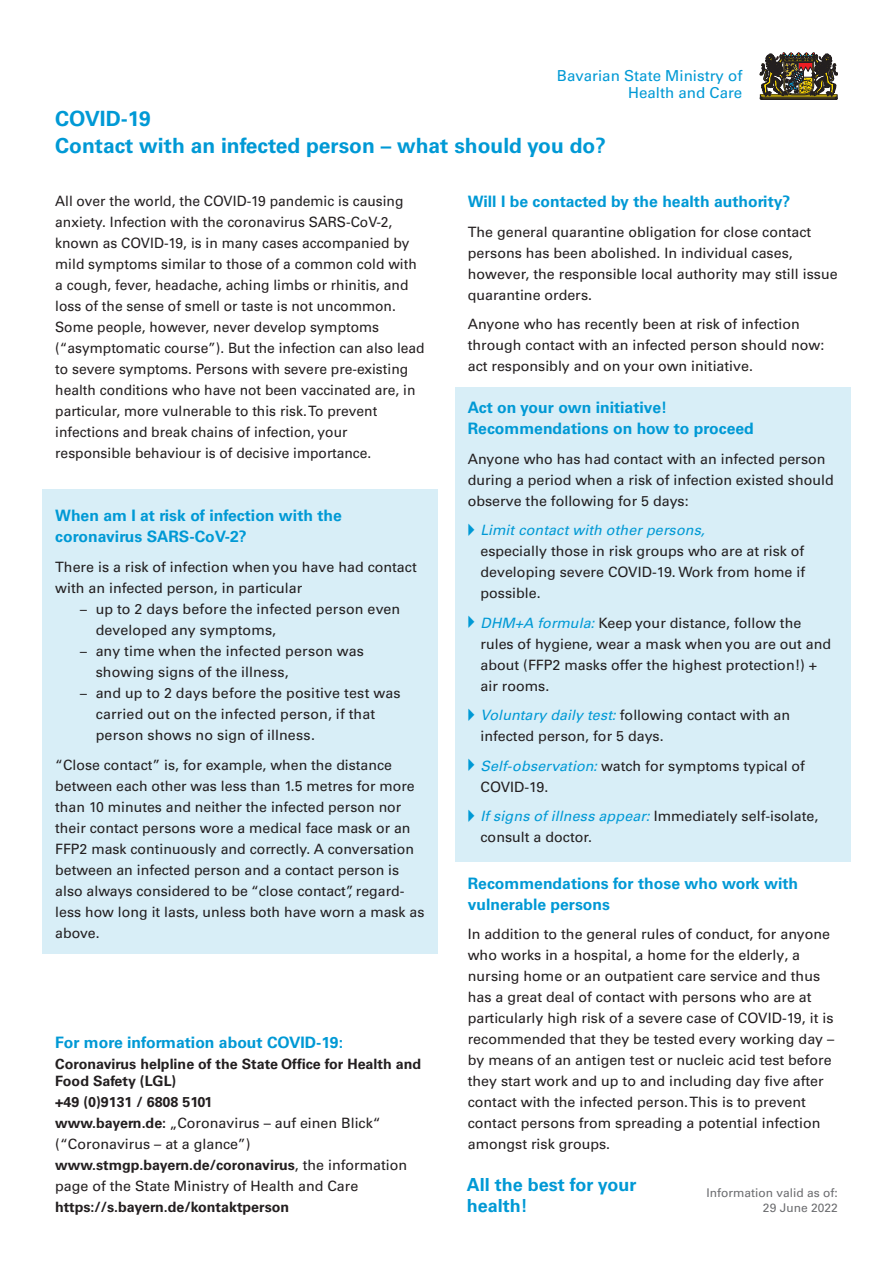
<style>
.page{position:relative;width:893px;height:1263px;background:#fff}
.page>*{position:absolute;margin:0;border:0;box-sizing:border-box;transform-origin:0 0}
.Head1{font:700 21px "Univers LT Pro 65";color:#0099d5}
.Head3{font:700 18px/21px "Univers LT Pro 65";color:#0099d5}
.Head3-2{font:700 15.75px/21px "Univers LT Pro 65";color:#0099d5}
.t1{font:15.15px/16.8px "Univers LT Pro 55 Roman";color:#0099d5;text-align:right}
.Fließtext{font:14.25px/21px "Univers LT Pro 55 Roman";color:#231f20}
.Fließtext_Abstand_da{font:14.25px/21px "Univers LT Pro 55 Roman";color:#231f20}
.Fließtext-2{font:700 14.25px/16.5px "Univers LT Pro 65";color:#231f20}
.Fußzeile{font:12px "Univers LT Pro 55 Roman";color:#6c6d70}
.s1{font-size:13.5px}
.s2{font-family:"Univers LT Pro 65";font-weight:700}
.s3{font-family:"Univers LT Pro 55";font-style:italic;color:#0099d5}
</style>
<div class="page">
<div style="left:455px;top:387px;width:395px;height:474px;background:#d8eef7"></div>
<div style="left:43px;top:489px;width:395px;height:465px;background:#d8eef7"></div>
<svg style="left:760px;top:53px;width:78px;height:47px;background:#655c47"></svg>
<p class="t1" style="left:557px;top:67px;width:187px">Bavarian State Ministry of<br>Health and Care</p>
<h1 class="Head1" style="left:55px;top:106px;width:97px">COVID-19</h1>
<h1 class="Head1" style="left:55px;top:133px;width:552px">Contact with an infected person – what should you do?</h1>
<p class="Fließtext" style="left:55px;top:190px;width:371px">All over the world, the COVID-19 pandemic is causing anxiety. Infection with the coronavirus SARS-CoV-2, known as COVID-19, is in many cases accompanied by mild symptoms similar to those of a common cold with a cough, fever, headache, aching limbs or rhinitis, and loss of the sense of smell or taste is not uncommon.<br>Some people, however, never develop symptoms (“asymptomatic course”). But the infection can also lead to severe symptoms. Persons with severe pre-existing health conditions who have not been vaccinated are, in particular, more vulnerable to this risk. To prevent infections and break chains of infection, your responsible behaviour is of decisive importance.</p>
<h2 class="Head3-2" style="left:55px;top:505px;width:288px">When am I at risk of infection with the coronavirus SARS-CoV-2?</h2>
<p class="Fließtext_Abstand_da" style="left:55px;top:556px;width:363px">There is a risk of infection when you have had contact with an infected person, in particular</p>
<p class="Fließtext" style="left:96px;top:598px;width:306px;text-indent:-17px"><span class="s1">—</span> up to 2 days before the infected person even developed any symptoms,</p>
<p class="Fließtext" style="left:96px;top:640px;width:270px;text-indent:-17px"><span class="s1">—</span> any time when the infected person was showing signs of the illness,</p>
<p class="Fließtext" style="left:96px;top:682px;width:306px;text-indent:-17px"><span class="s1">—</span> and up to 2 days before the positive test was carried out on the infected person, if that person shows no sign of illness.</p>
<p class="Fließtext_Abstand_da" style="left:55px;top:754px;width:371px">“Close contact” is, for example, when the distance between each other was less than 1.5 metres for more than 10 minutes and neither the infected person nor their contact persons wore a medical face mask or an FFP2 mask continuously and correctly. A conversation between an infected person and a contact person is also always considered to be “close contact”, regard&shy;less how long it lasts, unless both have worn a mask as above.</p>
<h2 class="Head3-2" style="left:55px;top:1032px;width:289px">For more information about COVID-19:</h2>
<p class="Fließtext-2" style="left:55px;top:1056px;width:367px">Coronavirus helpline of the State Office for Health and<br>Food Safety (LGL)</p>
<p class="Fließtext-2" style="left:55px;top:1093px;width:159px">+49 (0)9131 / 6808 5101</p>
<p class="Fließtext" style="left:55px;top:1112px;width:327px"><span class="s2">www.bayern.de:</span> „Coronavirus – auf einen Blick“ (“Coronavirus – at a glance”)</p>
<p class="Fließtext" style="left:55px;top:1154px;width:354px"><span class="s2">www.stmgp.bayern.de/coronavirus</span>, the information page of the State Ministry of Health and Care</p>
<p class="Fließtext-2" style="left:55px;top:1198px;width:235px">https://s.bayern.de/kontaktperson</p>
<h2 class="Head3-2" style="left:468px;top:191px;width:324px">Will I be contacted by the health authority?</h2>
<p class="Fließtext_Abstand_da" style="left:468px;top:221px;width:371px">The general quarantine obligation for close contact persons has been abolished. In individual cases, however, the responsible local authority may still issue quarantine orders.</p>
<p class="Fließtext_Abstand_da" style="left:468px;top:313px;width:358px">Anyone who has recently been at risk of infection through contact with an infected person should now: act responsibly and on your own initiative.</p>
<h2 class="Head3-2" style="left:468px;top:397px;width:288px">Act on your own initiative!<br>Recommendations on how to proceed</h2>
<p class="Fließtext_Abstand_da" style="left:468px;top:448px;width:368px">Anyone who has had contact with an infected person during a period when a risk of infection existed should observe the following for 5 days:</p>
<p class="Fließtext" style="left:480px;top:520px;width:326px"><span class="s3">Limit contact with other persons,<br></span>especially those in risk groups who are at risk of developing severe COVID-19. Work from home if possible.</p>
<p class="Fließtext" style="left:480px;top:612px;width:352px"><span class="s3">DHM+A formula:</span> Keep your distance, follow the rules of hygiene, wear a mask when you are out and about (FFP2 masks offer the highest protection!) + air rooms.</p>
<p class="Fließtext" style="left:480px;top:705px;width:311px"><span class="s3">Voluntary daily test:</span> following contact with an infected person, for 5 days.</p>
<p class="Fließtext" style="left:480px;top:755px;width:326px"><span class="s3">Self-observation:</span> watch for symptoms typical of<br>COVID-19.</p>
<p class="Fließtext" style="left:480px;top:806px;width:339px"><span class="s3">If signs of illness appear:</span> Immediately self-isolate, consult a doctor.</p>
<h2 class="Head3-2" style="left:468px;top:873px;width:332px">Recommendations for those who work with vulnerable persons</h2>
<p class="Fließtext_Abstand_da" style="left:468px;top:924px;width:368px">In addition to the general rules of conduct, for anyone who works in a hospital, a home for the elderly, a nursing home or an outpatient care service and thus has a great deal of contact with persons who are at particularly high risk of a severe case of COVID-19, it is recommended that they be tested every working day – by means of an antigen test or nucleic acid test before they start work and up to and including day five after contact with the infected person. This is to prevent contact persons from spreading a potential infection amongst risk groups.</p>
<h2 class="Head3" style="left:467px;top:1174px;width:171px">All the best for your health!</h2>
<p class="Fußzeile" style="left:706px;top:1185px;width:133px">Information valid as of:</p>
<p class="Fußzeile" style="left:763px;top:1200px;width:76px">29 June 2022</p>
</div>
